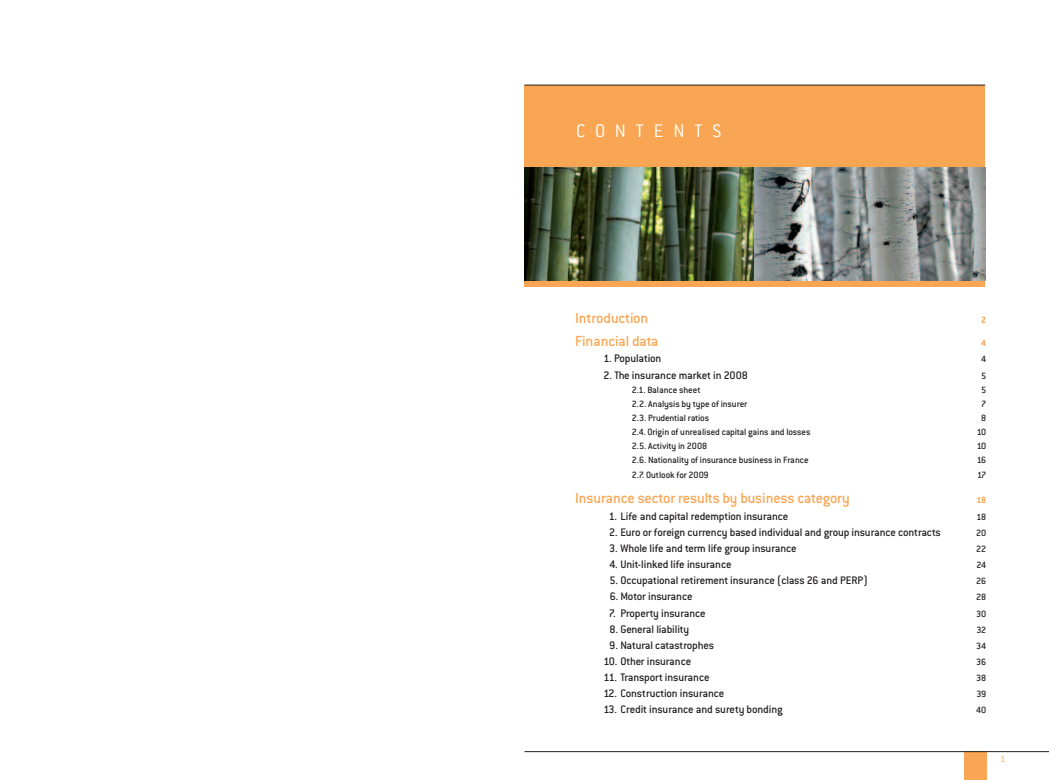
<style>
.page{position:relative;width:1049px;height:780px;background:#fff}
.page>*{position:absolute;margin:0;border:0;box-sizing:border-box;transform-origin:0 0}
.t1{font:300 20px "Conduit ITC";letter-spacing:.5em;color:#fff}
.t2{font:500 16px "Conduit ITC";letter-spacing:-.015em;color:#f9a654}
.t3{font:500 12px "Conduit ITC";letter-spacing:-.015em;color:#231f20}
.t4{font:500 10px "Conduit ITC";letter-spacing:-.01em;color:#231f20}
.t5{font:700 10px "Conduit ITC";color:#f9a654}
.t6{font:300 10px "Conduit ITC";color:#f9a654}
.s1{color:#fff}
</style>
<div class="page">
<div style="left:524px;top:85px;width:461px;height:201px;background:#f9a654"></div>
<img style="left:524px;top:167px;width:231px;height:114px">
<svg style="left:755px;top:167px;width:230px;height:114px;background:#888e8e"></svg>
<div style="left:964px;top:751px;width:22px;height:29px;background:#f9a654"></div>
<hr style="left:524px;top:751px;width:525px;height:1px;background:#231f20">
<hr style="left:524px;top:85px;width:461px;height:1px;background:#231f20">
<h1 class="t1" style="left:576px;top:124px;width:147px">CONTENTS</h1>
<h2 class="t2" style="left:575px;top:313px;width:75px">Introduction</h2>
<p class="t5" style="left:981px;top:317px;width:7px">2</p>
<h2 class="t2" style="left:575px;top:335px;width:85px">Financial data</h2>
<p class="t5" style="left:981px;top:339px;width:7px">4</p>
<p class="t3" style="left:603px;top:355px;width:59px">1. Population</p>
<p class="t4" style="left:981px;top:356px;width:7px">4</p>
<p class="t3" style="left:603px;top:371px;width:146px">2. The insurance market in 2008</p>
<p class="t4" style="left:981px;top:372px;width:7px">5</p>
<p class="t4" style="left:632px;top:386px;width:70px">2.1. Balance sheet</p>
<p class="t4" style="left:981px;top:386px;width:7px">5</p>
<p class="t4" style="left:632px;top:400px;width:117px">2.2. Analysis by type of insurer</p>
<p class="t4" style="left:981px;top:400px;width:7px">7</p>
<p class="t4" style="left:632px;top:414px;width:79px">2.3. Prudential ratios</p>
<p class="t4" style="left:981px;top:414px;width:7px">8</p>
<p class="t4" style="left:632px;top:429px;width:180px">2.4. Origin of unrealised capital gains and losses</p>
<p class="t4" style="left:977px;top:429px;width:11px">10</p>
<p class="t4" style="left:632px;top:443px;width:77px">2.5. Activity in 2008</p>
<p class="t4" style="left:977px;top:443px;width:11px">10</p>
<p class="t4" style="left:632px;top:457px;width:178px">2.6. Nationality of insurance business in France</p>
<p class="t4" style="left:977px;top:457px;width:11px">16</p>
<p class="t4" style="left:632px;top:471px;width:78px">2.7. Outlook for 2009</p>
<p class="t4" style="left:977px;top:471px;width:11px">17</p>
<h2 class="t2" style="left:575px;top:493px;width:276px">Insurance sector results by business category</h2>
<p class="t5" style="left:976px;top:496px;width:11px">18</p>
<p class="t3" style="left:603px;top:512px;width:186px"><span class="s1">0</span>1. Life and capital redemption insurance</p>
<p class="t4" style="left:976px;top:513px;width:11px">18</p>
<p class="t3" style="left:603px;top:528px;width:339px"><span class="s1">0</span>2. Euro or foreign currency based individual and group insurance contracts</p>
<p class="t4" style="left:976px;top:529px;width:11px">20</p>
<p class="t3" style="left:603px;top:544px;width:195px"><span class="s1">0</span>3. Whole life and term life group insurance</p>
<p class="t4" style="left:976px;top:545px;width:12px">22</p>
<p class="t3" style="left:603px;top:560px;width:130px"><span class="s1">0</span>4. Unit-linked life insurance</p>
<p class="t4" style="left:976px;top:562px;width:11px">24</p>
<p class="t3" style="left:603px;top:576px;width:266px"><span class="s1">0</span>5. Occupational retirement insurance (class 26 and PERP)</p>
<p class="t4" style="left:976px;top:578px;width:11px">26</p>
<p class="t3" style="left:603px;top:593px;width:91px"><span class="s1">0</span>6. Motor insurance</p>
<p class="t4" style="left:976px;top:594px;width:11px">28</p>
<p class="t3" style="left:603px;top:609px;width:104px"><span class="s1">0</span>7. Property insurance</p>
<p class="t4" style="left:976px;top:610px;width:12px">30</p>
<p class="t3" style="left:603px;top:625px;width:87px"><span class="s1">0</span>8. General liability</p>
<p class="t4" style="left:976px;top:626px;width:11px">32</p>
<p class="t3" style="left:603px;top:641px;width:112px"><span class="s1">0</span>9. Natural catastrophes</p>
<p class="t4" style="left:976px;top:642px;width:12px">34</p>
<p class="t3" style="left:603px;top:657px;width:89px">10. Other insurance</p>
<p class="t4" style="left:976px;top:658px;width:12px">36</p>
<p class="t3" style="left:603px;top:673px;width:108px">11. Transport insurance</p>
<p class="t4" style="left:976px;top:674px;width:11px">38</p>
<p class="t3" style="left:603px;top:689px;width:122px">12. Construction insurance</p>
<p class="t4" style="left:976px;top:691px;width:11px">39</p>
<p class="t3" style="left:603px;top:705px;width:181px">13. Credit insurance and surety bonding</p>
<p class="t4" style="left:976px;top:707px;width:12px">40</p>
<p class="t6" style="left:1000px;top:755px;width:7px">1</p>
</div>
